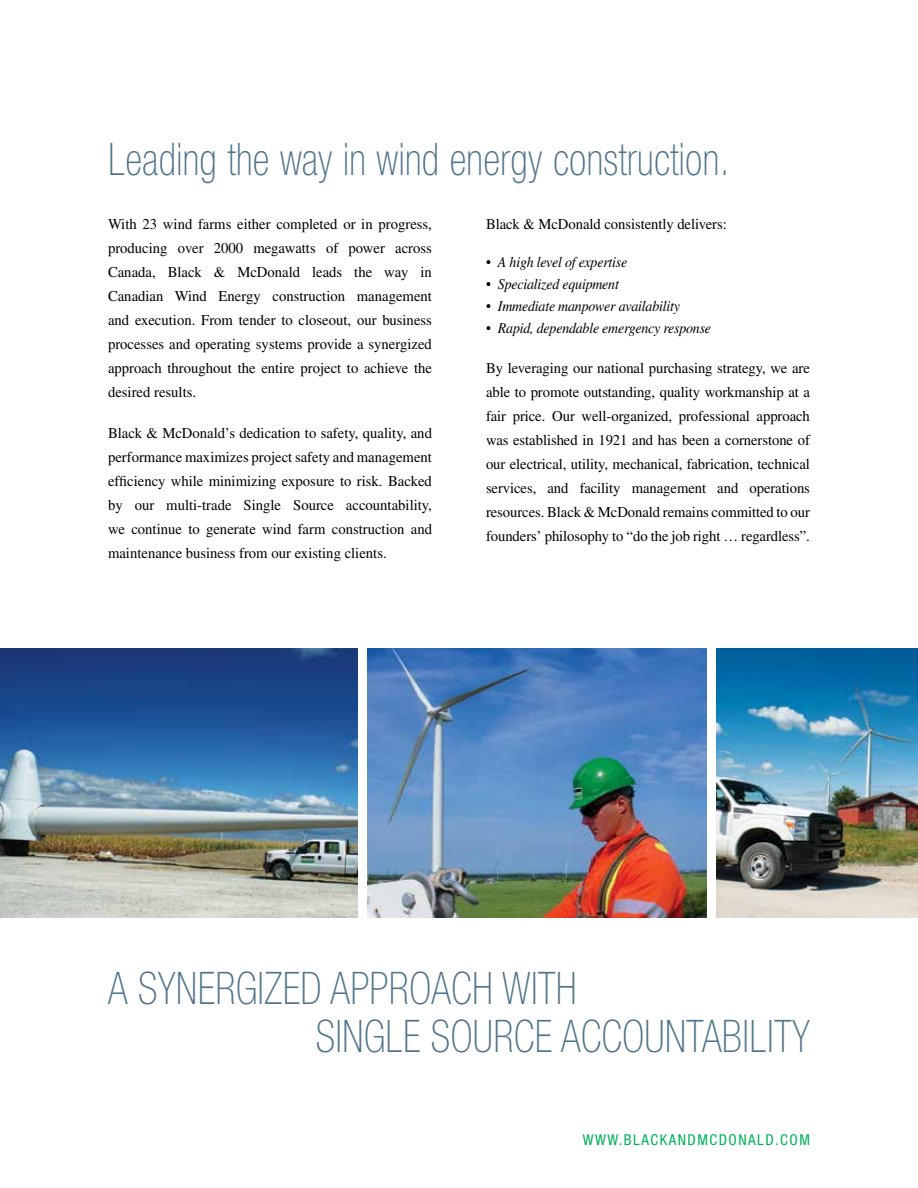
<style>
.page{position:relative;width:918px;height:1188px;background:#fff}
.page>*{position:absolute;margin:0;border:0;box-sizing:border-box;transform-origin:0 0}
.t1{font:100 condensed 45px/48px "Helvetica Neue LT Std";letter-spacing:.01em;color:#50748a;scale:.9 1}
.t2{font:15px/24px "Times LT Std";color:#000;text-align:justify}
.t3{font:italic 15px "Times LT Std";letter-spacing:-.015em;color:#000;scale:.93 1}
.t4{font:condensed 15px "Helvetica Neue LT Std";letter-spacing:.1em;color:#00b259}
</style>
<div class="page">
<img style="left:0;top:748px;width:358px;height:170px">
<img style="left:368px;top:748px;width:338px;height:170px">
<img style="left:716px;top:748px;width:202px;height:170px">
<div style="left:0;top:648px;width:358px;height:100px;background:linear-gradient(to bottom,#183473,#2060a7)"></div>
<svg style="left:368px;top:648px;width:338px;height:100px;background:#4a7cbc"></svg>
<svg style="left:716px;top:648px;width:202px;height:100px;background:#1f7eb2"></svg>
<h1 class="t1" style="left:108px;top:135px;width:692px">Leading the way in wind energy construction.</h1>
<p class="t2" style="left:108px;top:212px;width:326px">With 23 wind farms either completed or in progress, producing over 2000 megawatts of power across Canada, Black &amp; McDonald leads the way in Canadian Wind Energy construction management and execution. From tender to closeout, our business processes and operating systems provide a synergized approach throughout the entire project to achieve the desired results.</p>
<p class="t2" style="left:108px;top:421px;width:326px">Black &amp; McDonald’s dedication to safety, quality, and performance maximizes project safety and management efficiency while minimizing exposure to risk. Backed by our multi-trade Single Source accountability, we continue to generate wind farm construction and maintenance business from our existing clients.</p>
<p class="t2" style="left:486px;top:212px;width:242px">Black &amp; McDonald consistently delivers:</p>
<p class="t3" style="left:486px;top:254px;width:153px">• A high level of expertise</p>
<p class="t3" style="left:486px;top:276px;width:144px">• Specialized equipment</p>
<p class="t3" style="left:486px;top:298px;width:210px">• Immediate manpower availability</p>
<p class="t3" style="left:486px;top:319px;width:244px">• Rapid, dependable emergency response</p>
<p class="t2" style="left:486px;top:356px;width:326px">By leveraging our national purchasing strategy, we are able to promote outstanding, quality workmanship at a fair price. Our well-organized, professional approach was established in 1921 and has been a cornerstone of our electrical, utility, mechanical, fabrication, technical services, and facility management and operations resources. Black &amp; McDonald remains committed to our founders’ philosophy to “do the job right … regardless”.</p>
<h1 class="t1" style="left:316px;top:964px;width:551px;text-indent:-208px">A SYNERGIZED APPROACH WITH<br>SINGLE SOURCE ACCOUNTABILITY</h1>
<p class="t4" style="left:583px;top:1131px;width:229px">WWW.BLACKANDMCDONALD.COM</p>
</div>
